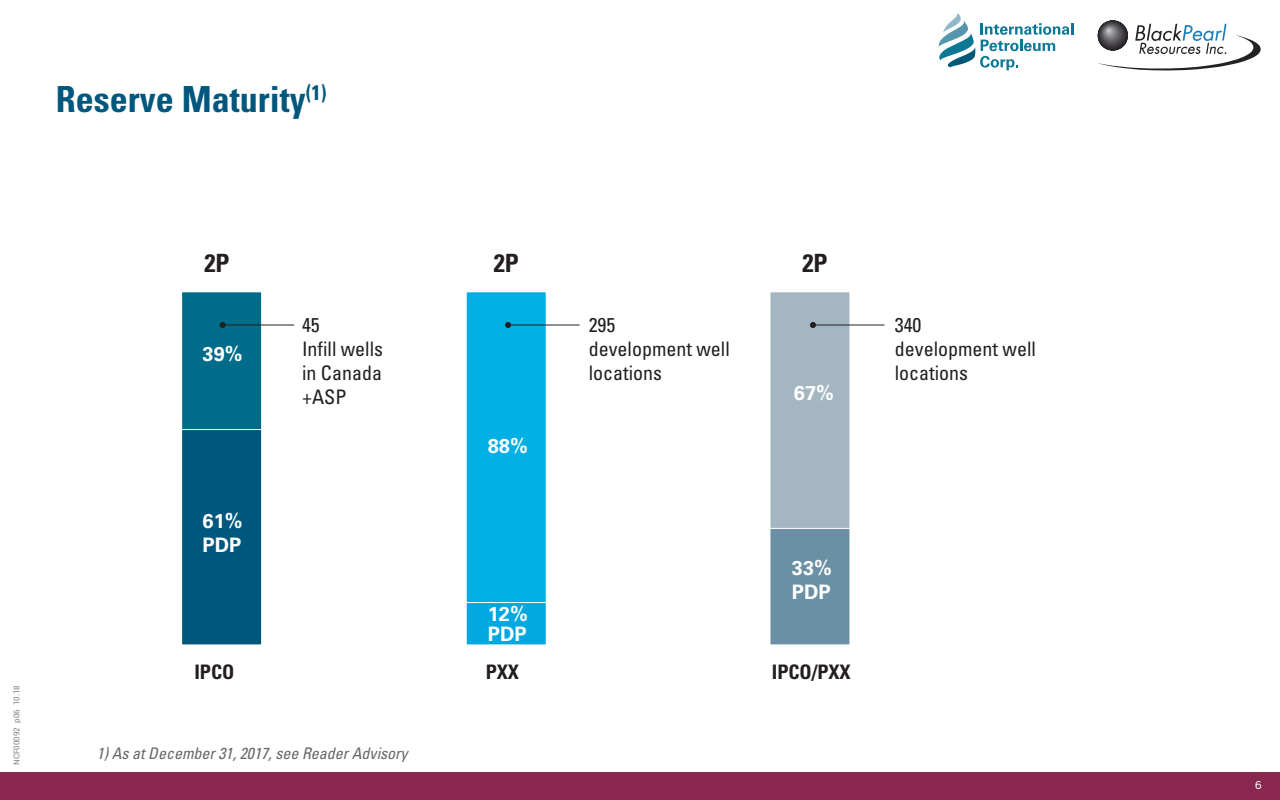
<style>
.page{position:relative;width:1280px;height:800px;background:#fff}
.page>*{position:absolute;margin:0;border:0;box-sizing:border-box;transform-origin:0 0}
.t1{font:700 condensed 36px "Univers";color:#00577d}
.t2{font:700 condensed 25.2px "Univers";color:#231f20}
.t3{font:condensed 20px/24px "Univers";color:#231f20}
.t4{font:700 20px/24px "Univers";color:#fff}
.t5{font:700 condensed 20px "Univers";color:#231f20}
.t6{font:italic condensed 16px "Univers";color:#676768}
.t7{font:11px "Reader";color:#fff}
.t8{font:8px "Roboto";color:#808285}
</style>
<div class="page">
<div style="left:0;top:773px;width:1280px;height:27px;background:#8a274f"></div>
<div style="left:466px;top:603px;width:80px;height:42px;background:#00a8e2"></div>
<div style="left:466px;top:292px;width:80px;height:311px;background:#00afe4"></div>
<div style="left:466px;top:292px;width:81px;height:311px;border:1px solid #fff"></div>
<div style="left:770px;top:528px;width:80px;height:117px;background:#6b90a3"></div>
<div style="left:770px;top:292px;width:80px;height:236px;background:#a3b6c2"></div>
<div style="left:770px;top:292px;width:80px;height:237px;border:1px solid #fff"></div>
<div style="left:182px;top:430px;width:80px;height:215px;background:#00577d"></div>
<div style="left:181px;top:429px;width:81px;height:216px;border:1px solid #fff"></div>
<div style="left:182px;top:292px;width:80px;height:138px;background:#006c8a"></div>
<div style="left:181px;top:292px;width:81px;height:138px;border:1px solid #fff"></div>
<hr style="left:223px;top:324px;width:71px;height:1px;background:#231f20">
<svg style="left:220px;top:322px;width:6px;height:6px"></svg>
<hr style="left:508px;top:324px;width:72px;height:1px;background:#231f20">
<svg style="left:505px;top:322px;width:6px;height:6px"></svg>
<hr style="left:813px;top:324px;width:71px;height:1px;background:#231f20">
<svg style="left:810px;top:322px;width:6px;height:6px"></svg>
<svg style="left:1098px;top:20px;width:30px;height:30px"></svg>
<div style="left:1098px;top:21px;width:30px;height:29px;background:#232124;border-radius:50%"></div>
<div style="left:1098px;top:21px;width:29px;height:28px;background:#29272b;border-radius:50%"></div>
<div style="left:1099px;top:21px;width:28px;height:28px;background:#2a282c;border-radius:50%"></div>
<div style="left:1099px;top:21px;width:27px;height:27px;background:#302e32;border-radius:50%"></div>
<div style="left:1099px;top:22px;width:26px;height:25px;background:#373539;border-radius:50%"></div>
<div style="left:1100px;top:22px;width:24px;height:24px;background:#3d3b3e;border-radius:50%"></div>
<div style="left:1101px;top:23px;width:21px;height:21px;background:#4c4a4d;border-radius:50%"></div>
<svg style="left:1097px;top:24px;width:164px;height:47px"></svg>
<svg style="left:938px;top:13px;width:135px;height:57px"></svg>
<h1 class="t1" style="left:56px;top:78px;width:272px">Reserve Maturity<sup>(1)</sup></h1>
<p class="t8" style="left:11px;top:765px;width:81px;rotate:-90deg">NCF00092 p06 10.18</p>
<p class="t2" style="left:204px;top:248px;width:27px">2P</p>
<p class="t2" style="left:494px;top:248px;width:27px">2P</p>
<p class="t2" style="left:802px;top:248px;width:27px">2P</p>
<p class="t4" style="left:203px;top:342px;width:42px">39%</p>
<p class="t4" style="left:203px;top:510px;width:42px">61%<br>PDP</p>
<p class="t5" style="left:194px;top:660px;width:42px">IPCO</p>
<p class="t3" style="left:302px;top:313px;width:83px">45<br>Infill wells in Canada +ASP</p>
<p class="t6" style="left:97px;top:743px;width:312px">1) As at December 31, 2017, see Reader Advisory</p>
<p class="t4" style="left:488px;top:434px;width:42px">88%</p>
<p class="t4" style="left:488px;top:604px;width:42px;line-height:20px">12%<br>PDP</p>
<p class="t3" style="left:589px;top:313px;width:143px">295<br>development well locations</p>
<p class="t4" style="left:794px;top:381px;width:42px">67%</p>
<p class="t4" style="left:792px;top:556px;width:42px">33%<br>PDP</p>
<p class="t5" style="left:486px;top:660px;width:35px">PXX</p>
<p class="t5" style="left:772px;top:660px;width:80px">IPCO/PXX</p>
<p class="t3" style="left:895px;top:313px;width:143px">340<br>development well locations</p>
<p class="t7" style="left:1255px;top:779px;width:8px">6</p>
</div>
